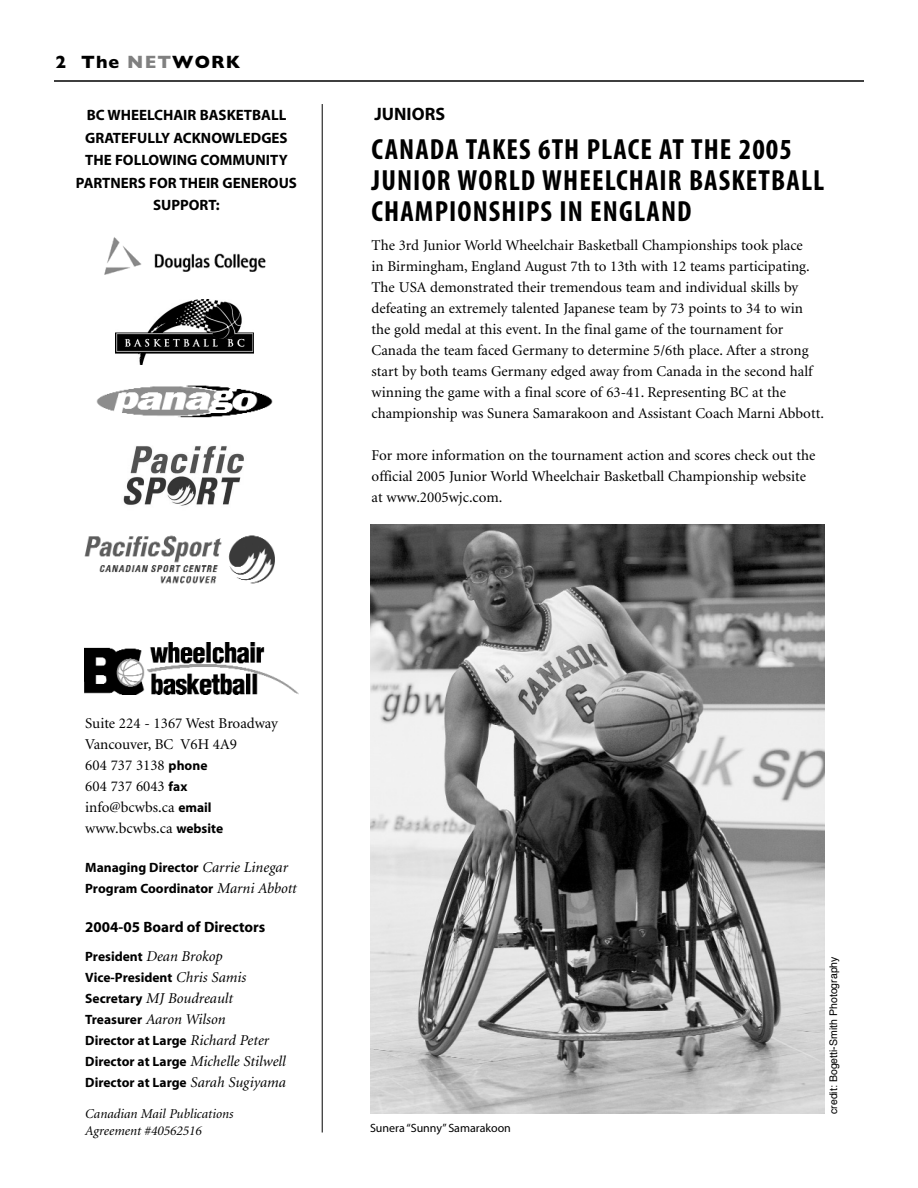
<style>
.page{position:relative;width:918px;height:1188px;background:#fff}
.page>*{position:absolute;margin:0;border:0;box-sizing:border-box;transform-origin:0 0}
.t1{font:29.25px/31.5px "Myriad MM 700 300";letter-spacing:.04em;color:#000}
.t2{font:700 18px "Gill Sans";letter-spacing:.06em;color:#000}
.t3{font:700 18px "Myriad";color:#000}
.t4{font:15px/21px "Minion";color:#000}
.t5{font:700 15px/22.5px "Myriad";color:#000;text-align:center}
.t6{font:italic 15px/21px "Minion";color:#000}
.t7{font:700 13.5px/21px "Myriad";color:#000}
.t8{font:italic 13.5px/16.5px "Minion";color:#000}
.t9{font:12px "Myriad";color:#000}
.t10{font:10.5px "Helvetica";color:#000}
.s1{color:#808080}
.s2{font-family:"Myriad";font-weight:700;font-size:13.5px}
.s3{font-family:"Minion";font-weight:400;font-style:italic;font-size:15px}
.s4{font-family:"Myriad";font-weight:700;font-style:normal;font-size:13.5px}
</style>
<div class="page">
<hr style="left:54px;top:80px;width:810px;height:2px;background:#000">
<img style="left:84px;top:642px;width:215px;height:52px">
<img style="left:116px;top:299px;width:138px;height:66px">
<img style="left:96px;top:385px;width:176px;height:32px">
<img style="left:123px;top:445px;width:121px;height:61px">
<img style="left:104px;top:237px;width:162px;height:38px">
<img style="left:84px;top:535px;width:191px;height:49px">
<hr style="left:322px;top:104px;width:1px;height:1029px;background:#000">
<img style="left:370px;top:524px;width:455px;height:589px">
<p class="t2" style="left:56px;top:56px;width:186px">2 The <span class="s1">NET</span>WORK</p>
<p class="t5" style="left:76px;top:105px;width:223px">BC WHEELCHAIR BASKETBALL<br>GRATEFULLY ACKNOWLEDGES<br>THE FOLLOWING COMMUNITY<br>PARTNERS FOR THEIR GENEROUS<br>SUPPORT:</p>
<p class="t3" style="left:375px;top:107px;width:72px">JUNIORS</p>
<h1 class="t1" style="left:372px;top:135px;width:454px">CANADA TAKES 6TH PLACE AT THE 2005<br>JUNIOR WORLD WHEELCHAIR BASKETBALL<br>CHAMPIONSHIPS IN ENGLAND</h1>
<p class="t4" style="left:372px;top:236px;width:454px">The 3rd Junior World Wheelchair Basketball Championships took place<br>in Birmingham, England August 7th to 13th with 12 teams participating.<br>The USA demonstrated their tremendous team and individual skills by defeating an extremely talented Japanese team by 73 points to 34 to win the gold medal at this event. In the final game of the tournament for Canada the team faced Germany to determine 5/6th place. After a strong start by both teams Germany edged away from Canada in the second half winning the game with a final score of 63-41. Representing BC at the championship was Sunera Samarakoon and Assistant Coach Marni Abbott.</p>
<p class="t4" style="left:372px;top:446px;width:445px">For more information on the tournament action and scores check out the official 2005 Junior World Wheelchair Basketball Championship website at www.2005wjc.com.</p>
<p class="t4" style="left:85px;top:714px;width:194px">Suite 224 - 1367 West Broadway<br>Vancouver, BC V6H 4A9<br>604 737 3138 <span class="s2">phone<br></span>604 737 6043 <span class="s2">fax </span>info@bcwbs.ca <span class="s2">email </span>www.bcwbs.ca <span class="s2">website</span></p>
<p class="t7" style="left:85px;top:858px;width:213px">Managing Director <span class="s3">Carrie Linegar<br></span>Program Coordinator <span class="s3">Marni Abbott</span></p>
<p class="t5" style="left:85px;top:917px;width:182px">2004-05 Board of Directors</p>
<p class="t6" style="left:85px;top:947px;width:139px"><span class="s4">President</span> Dean Brokop</p>
<p class="t7" style="left:85px;top:968px;width:163px">Vice-President <span class="s3">Chris Samis</span></p>
<p class="t6" style="left:85px;top:989px;width:149px"><span class="s4">Secretary</span> MJ Boudreault<br><span class="s4">Treasurer</span> Aaron Wilson</p>
<p class="t7" style="left:85px;top:1031px;width:185px">Director at Large <span class="s3">Richard Peter</span></p>
<p class="t6" style="left:85px;top:1052px;width:202px"><span class="s4">Director at Large</span> Michelle Stilwell</p>
<p class="t7" style="left:85px;top:1073px;width:202px">Director at Large <span class="s3">Sarah Sugiyama</span></p>
<p class="t8" style="left:85px;top:1107px;width:150px">Canadian Mail Publications<br>Agreement #40562516</p>
<p class="t9" style="left:370px;top:1124px;width:142px">Sunera “Sunny” Samarakoon</p>
<p class="t10" style="left:829px;top:1114px;width:159px;rotate:-90deg">credit: Bogetti-Smith Photography</p>
</div>
